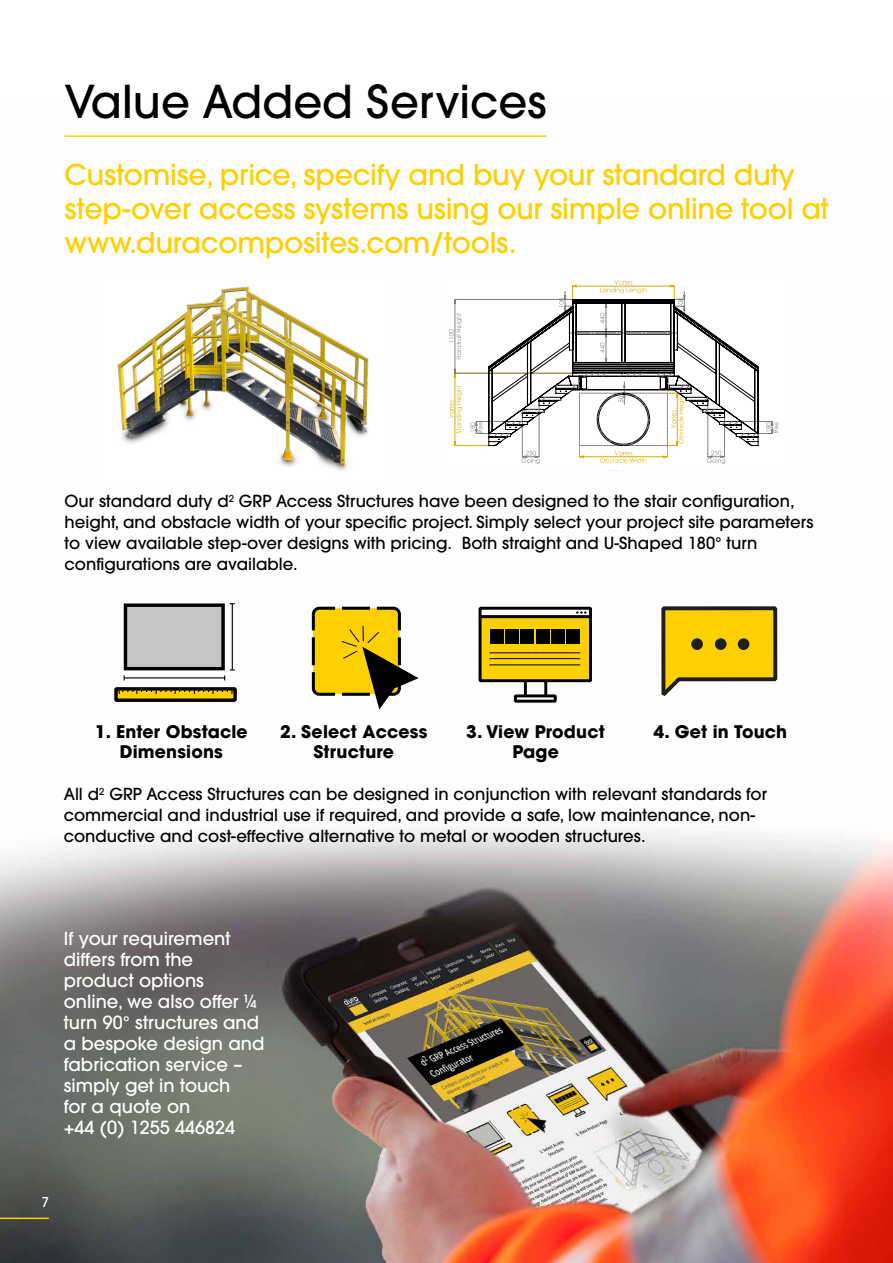
<style>
.page{position:relative;width:893px;height:1263px;background:#fff}
.page>*{position:absolute;margin:0;border:0;box-sizing:border-box;transform-origin:0 0}
.t1{font:500 45px "ITC Avant Garde Pro";color:#000}
.t2{font:500 28.5px/34.2px "ITC Avant Garde Pro";letter-spacing:-.01em;color:#ffd000}
.t3{font:500 18px/21px "ITC Avant Garde Pro";color:#fff}
.t4{font:700 17.25px/20.9px "ITC Avant Garde Pro";letter-spacing:.01em;color:#000;text-align:center}
.t5{font:500 16.5px/21px "ITC Avant Garde Pro";color:#000}
.t6{font:500 13.5px "ITC Avant Garde Pro";color:#fff}
</style>
<div class="page">
<img style="left:0;top:135px;width:893px;height:1128px">
<hr style="left:0;top:1217px;width:49px;height:2px;background:#ffd000">
<hr style="left:65px;top:135px;width:481px;height:2px;background:#ffd000">
<div style="left:98px;top:279px;width:291px;height:206px;background:#fff"></div>
<img style="left:117px;top:286px;width:252px;height:185px">
<div style="left:443px;top:273px;width:344px;height:198px;background:#fff"></div>
<svg style="left:604px;top:471px;width:38px;height:1px"></svg>
<svg style="left:449px;top:280px;width:329px;height:184px"></svg>
<div style="left:125px;top:605px;width:98px;height:64px;background:#c7c6c5"></div>
<div style="left:124px;top:603px;width:101px;height:67px;border:3px solid #000"></div>
<hr style="left:124px;top:677px;width:101px;height:1px;background:#000">
<hr style="left:232px;top:604px;width:1px;height:66px;background:#000">
<div style="left:116px;top:689px;width:119px;height:11px;background:#ffd000"></div>
<div style="left:114px;top:687px;width:123px;height:15px;border:3px solid #000"></div>
<svg style="left:119px;top:690px;width:114px;height:4px"></svg>
<svg style="left:224px;top:669px;width:11px;height:11px"></svg>
<svg style="left:311px;top:606px;width:108px;height:103px"></svg>
<div style="left:480px;top:617px;width:110px;height:64px;background:#ffd000"></div>
<div style="left:479px;top:607px;width:113px;height:75px;border:3px solid #000"></div>
<div style="left:515px;top:696px;width:40px;height:5px;background:#fff"></div>
<div style="left:514px;top:694px;width:43px;height:9px;border:3px solid #000"></div>
<hr style="left:524px;top:681px;width:3px;height:15px;background:#000">
<hr style="left:544px;top:681px;width:3px;height:15px;background:#000">
<hr style="left:480px;top:615px;width:110px;height:3px;background:#000">
<div style="left:490px;top:629px;width:14px;height:14px;background:#000"></div>
<div style="left:505px;top:629px;width:14px;height:14px;background:#000"></div>
<div style="left:521px;top:629px;width:13px;height:14px;background:#000"></div>
<div style="left:536px;top:629px;width:13px;height:14px;background:#000"></div>
<div style="left:551px;top:629px;width:13px;height:14px;background:#000"></div>
<div style="left:566px;top:629px;width:14px;height:14px;background:#000"></div>
<hr style="left:489px;top:658px;width:91px;height:1px;background:#000">
<hr style="left:489px;top:652px;width:91px;height:1px;background:#000">
<hr style="left:489px;top:664px;width:91px;height:1px;background:#000">
<svg style="left:576px;top:611px;width:10px;height:3px"></svg>
<svg style="left:661px;top:606px;width:117px;height:91px"></svg>
<div style="left:691px;top:638px;width:12px;height:12px;background:#1e1e1c;border-radius:50%"></div>
<div style="left:738px;top:638px;width:11px;height:12px;background:#1e1e1c;border-radius:50%"></div>
<div style="left:715px;top:638px;width:11px;height:12px;background:#1e1e1c;border-radius:50%"></div>
<h1 class="t1" style="left:65px;top:73px;width:483px">Value Added Services</h1>
<h2 class="t2" style="left:65px;top:157px;width:766px">Customise, price, specify and buy your standard duty step-over access systems using our simple online tool at www.duracomposites.com/tools.</h2>
<p class="t5" style="left:65px;top:491px;width:750px">Our standard duty d<sup>2</sup> GRP Access Structures have been designed to the stair configuration, height, and obstacle width of your specific project. Simply select your project site parameters to view available step-over designs with pricing. Both straight and U-Shaped 180° turn configurations are available.</p>
<p class="t4" style="left:95px;top:720px;width:154px">1. Enter Obstacle<br>Dimensions</p>
<p class="t4" style="left:280px;top:720px;width:149px">2. Select Access<br>Structure</p>
<p class="t4" style="left:466px;top:720px;width:140px">3. View Product<br>Page</p>
<p class="t4" style="left:654px;top:720px;width:135px">4. Get in Touch</p>
<p class="t5" style="left:64px;top:784px;width:705px">All d<sup>2</sup> GRP Access Structures can be designed in conjunction with relevant standards for commercial and industrial use if required, and provide a safe, low maintenance, non&shy;conductive and cost-effective alternative to metal or wooden structures.</p>
<p class="t3" style="left:64px;top:928px;width:202px">If your requirement differs from the product options online, we also offer ¼ turn 90° structures and a bespoke design and fabrication service – simply get in touch<br>for a quote on<br>+44 (0) 1255 446824</p>
<p class="t6" style="left:41px;top:1193px;width:9px">7</p>
</div>
